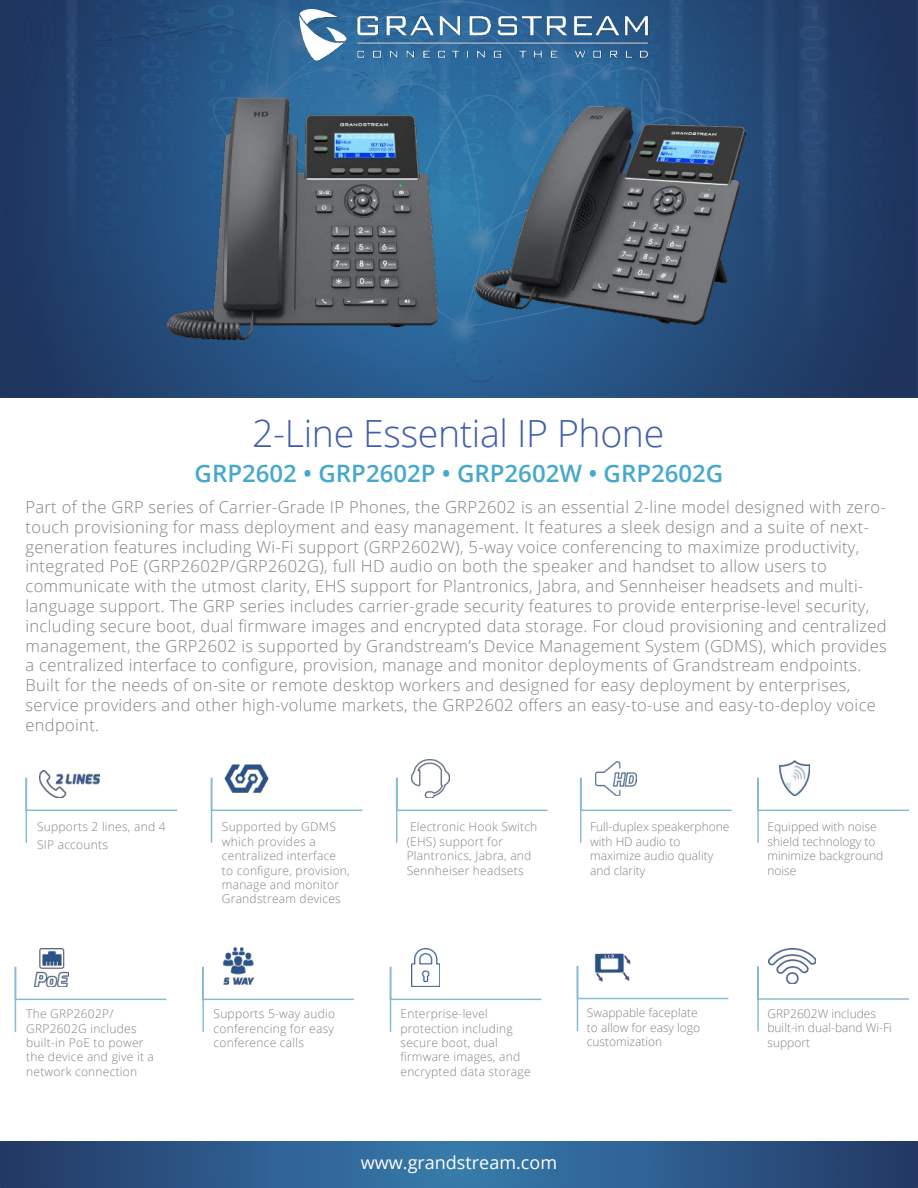
<style>
.page{position:relative;width:918px;height:1188px;background:#fff}
.page>*{position:absolute;margin:0;border:0;box-sizing:border-box;transform-origin:0 0}
.t1{font:300 37.5px "Open Sans";letter-spacing:-.01em;color:#405fab}
.t2{font:600 24px "Open Sans";color:#46a8ca}
.t3{font:18px "Open Sans";color:#fff}
.t4{font:300 16.5px/19.8px "Open Sans";letter-spacing:.02em;color:#808284}
.t5{font:300 12px/14.4px "Open Sans";letter-spacing:.02em;color:#808284}
.t6{font:300 12px/14.4px "Open Sans";color:#808284}
</style>
<div class="page">
<img style="left:0;top:0;width:916px;height:396px">
<img style="left:291px;top:10px;width:362px;height:53px">
<img style="left:0;top:1142px;width:918px;height:46px">
<svg style="left:25px;top:776px;width:153px;height:67px"></svg>
<img style="left:40px;top:771px;width:60px;height:26px">
<img style="left:594px;top:953px;width:37px;height:12px">
<svg style="left:576px;top:965px;width:153px;height:66px"></svg>
<svg style="left:389px;top:965px;width:153px;height:67px"></svg>
<img style="left:412px;top:948px;width:27px;height:39px">
<svg style="left:202px;top:966px;width:152px;height:66px"></svg>
<img style="left:215px;top:947px;width:49px;height:41px">
<svg style="left:14px;top:966px;width:153px;height:66px"></svg>
<img style="left:35px;top:948px;width:34px;height:39px">
<svg style="left:210px;top:777px;width:153px;height:66px"></svg>
<img style="left:222px;top:764px;width:49px;height:36px">
<svg style="left:396px;top:776px;width:152px;height:67px"></svg>
<img style="left:412px;top:760px;width:37px;height:38px">
<svg style="left:579px;top:777px;width:153px;height:66px"></svg>
<img style="left:595px;top:761px;width:42px;height:35px">
<svg style="left:757px;top:777px;width:152px;height:66px"></svg>
<img style="left:779px;top:761px;width:31px;height:34px">
<img style="left:769px;top:949px;width:47px;height:16px">
<svg style="left:757px;top:965px;width:152px;height:67px"></svg>
<img style="left:168px;top:98px;width:270px;height:241px">
<img style="left:476px;top:107px;width:270px;height:217px">
<h1 class="t1" style="left:252px;top:418px;width:414px">2-Line Essential IP Phone</h1>
<h2 class="t2" style="left:195px;top:459px;width:530px">GRP2602 • GRP2602P • GRP2602W • GRP2602G</h2>
<p class="t4" style="left:26px;top:499px;width:863px">Part of the GRP series of Carrier-Grade IP Phones, the GRP2602 is an essential 2-line model designed with zero&shy;touch provisioning for mass deployment and easy management. It features a sleek design and a suite of next&shy;generation features including Wi-Fi support (GRP2602W), 5-way voice conferencing to maximize productivity, integrated PoE (GRP2602P/GRP2602G), full HD audio on both the speaker and handset to allow users to communicate with the utmost clarity, EHS support for Plantronics, Jabra, and Sennheiser headsets and multi&shy;language support. The GRP series includes carrier-grade security features to provide enterprise-level security, including secure boot, dual 昀椀rmware images and encrypted data storage. For cloud provisioning and centralized management, the GRP2602 is supported by Grandstream’s Device Management System (GDMS), which provides a centralized interface to con昀椀gure, provision, manage and monitor deployments of Grandstream endpoints.<br>Built for the needs of on-site or remote desktop workers and designed for easy deployment by enterprises, service providers and other high-volume markets, the GRP2602 o昀昀ers an easy-to-use and easy-to-deploy voice endpoint.</p>
<p class="t5" style="left:37px;top:819px;width:130px;line-height:18px">Supports 2 lines, and 4<br>SIP accounts</p>
<p class="t5" style="left:26px;top:1008px;width:129px">The GRP2602P/<br>GRP2602G includes built-in PoE to power the device and give it a network connection</p>
<p class="t5" style="left:222px;top:821px;width:129px">Supported by GDMS which provides a centralized interface to con昀椀gure, provision, manage and monitor<br>Grandstream devices</p>
<p class="t5" style="left:407px;top:821px;width:132px">Electronic Hook Switch (EHS) support for<br>Plantronics, Jabra, and<br>Sennheiser headsets</p>
<p class="t6" style="left:590px;top:821px;width:141px">Full-duplex speakerphone with HD audio to maximize audio quality and clarity</p>
<p class="t6" style="left:767px;top:821px;width:117px">Equipped with noise shield technology to minimize background noise</p>
<p class="t5" style="left:214px;top:1008px;width:123px;text-align:justify">Supports 5-way audio conferencing for easy conference calls</p>
<p class="t5" style="left:401px;top:1008px;width:132px">Enterprise-level protection including secure boot, dual<br>昀椀rmware images, and encrypted data storage</p>
<p class="t3" style="left:361px;top:1156px;width:198px">www.grandstream.com</p>
<p class="t6" style="left:587px;top:1007px;width:115px">Swappable faceplate to allow for easy logo customization</p>
<p class="t6" style="left:767px;top:1007px;width:126px">GRP2602W includes built-in dual-band Wi-Fi support</p>
</div>
